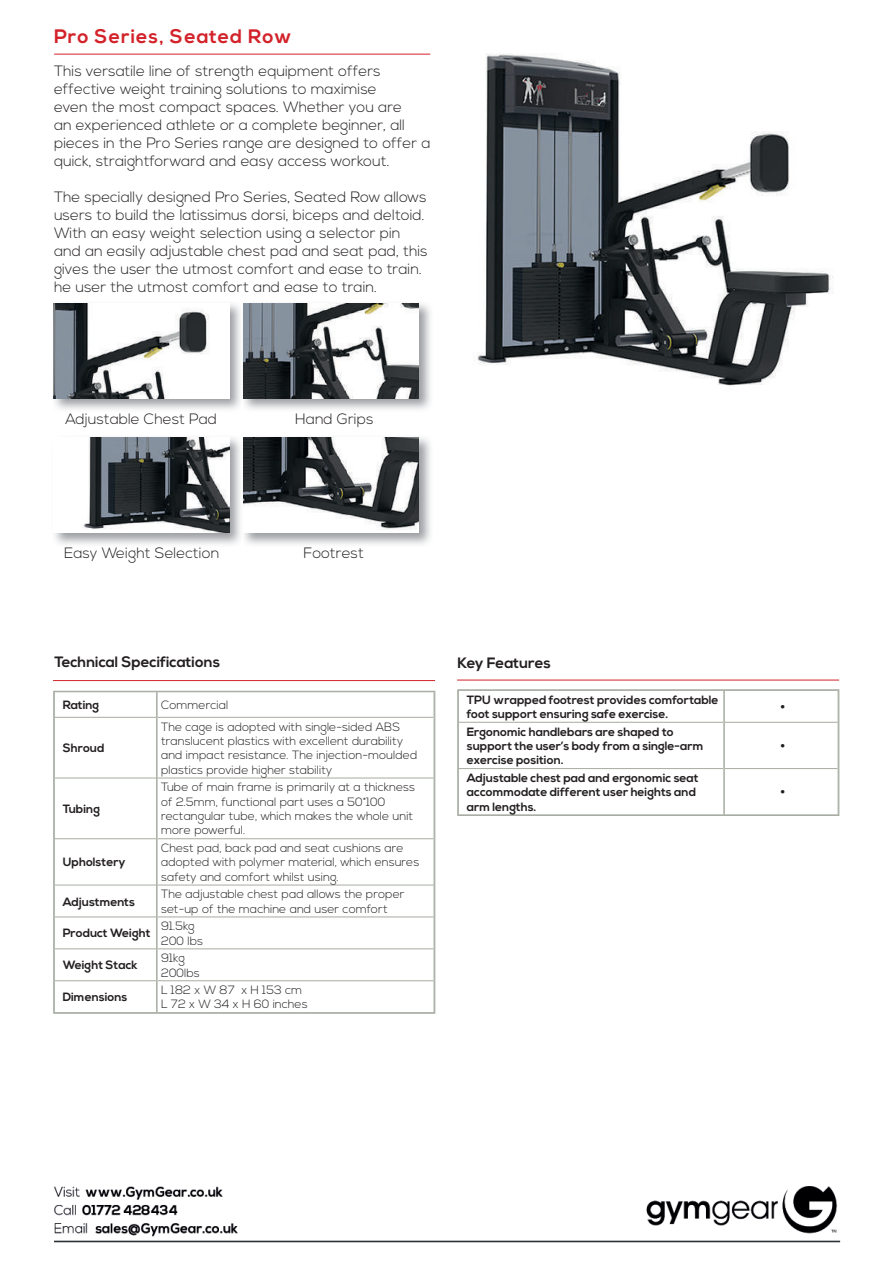
<style>
.page{position:relative;width:893px;height:1263px;background:#fff}
.page>*{position:absolute;margin:0;border:0;box-sizing:border-box;transform-origin:0 0}
.t1{font:700 19.5px "Nexa";letter-spacing:.05em;color:#d3222a}
.t2{font:300 18px "Nexa";color:#231f20}
.t3{font:300 15px/18px "Nexa";color:#231f20}
.t4{font:700 15px "Nexa";color:#231f20}
.t5{font:300 12px/14.4px "Nexa";color:#231f20}
.t6{font:700 12px/14.4px "Nexa";color:#231f20}
</style>
<div class="page">
<img style="left:54px;top:1186px;width:787px;height:57px">
<hr style="left:53px;top:680px;width:382px;height:1px;background:#d3222a">
<hr style="left:54px;top:717px;width:102px;height:1px;background:#a6aca1">
<hr style="left:158px;top:717px;width:276px;height:1px;background:#a6aca1">
<hr style="left:54px;top:778px;width:102px;height:1px;background:#a6aca1">
<hr style="left:158px;top:778px;width:276px;height:1px;background:#a6aca1">
<hr style="left:54px;top:838px;width:102px;height:1px;background:#a6aca1">
<hr style="left:158px;top:838px;width:276px;height:1px;background:#a6aca1">
<hr style="left:54px;top:885px;width:102px;height:1px;background:#a6aca1">
<hr style="left:158px;top:885px;width:276px;height:1px;background:#a6aca1">
<hr style="left:54px;top:916px;width:102px;height:1px;background:#a6aca1">
<hr style="left:158px;top:916px;width:276px;height:1px;background:#a6aca1">
<hr style="left:54px;top:948px;width:102px;height:1px;background:#a6aca1">
<hr style="left:158px;top:948px;width:276px;height:1px;background:#a6aca1">
<hr style="left:54px;top:980px;width:102px;height:1px;background:#a6aca1">
<hr style="left:158px;top:980px;width:276px;height:1px;background:#a6aca1">
<hr style="left:156px;top:692px;width:2px;height:25px;background:#a6aca1">
<hr style="left:156px;top:717px;width:2px;height:61px;background:#a6aca1">
<hr style="left:156px;top:778px;width:2px;height:61px;background:#a6aca1">
<hr style="left:156px;top:839px;width:2px;height:46px;background:#a6aca1">
<hr style="left:156px;top:885px;width:2px;height:32px;background:#a6aca1">
<hr style="left:156px;top:917px;width:2px;height:32px;background:#a6aca1">
<hr style="left:156px;top:949px;width:2px;height:32px;background:#a6aca1">
<hr style="left:156px;top:981px;width:2px;height:31px;background:#a6aca1">
<div style="left:54px;top:691px;width:381px;height:322px;border:1px solid #a6aca1"></div>
<hr style="left:457px;top:680px;width:382px;height:1px;background:#d3222a">
<hr style="left:458px;top:722px;width:265px;height:1px;background:#a6aca1">
<hr style="left:725px;top:722px;width:113px;height:1px;background:#a6aca1">
<hr style="left:458px;top:768px;width:265px;height:1px;background:#a6aca1">
<hr style="left:725px;top:768px;width:113px;height:1px;background:#a6aca1">
<hr style="left:723px;top:691px;width:2px;height:31px;background:#a6aca1">
<hr style="left:723px;top:722px;width:2px;height:46px;background:#a6aca1">
<hr style="left:723px;top:768px;width:2px;height:46px;background:#a6aca1">
<div style="left:458px;top:690px;width:381px;height:126px;border:1px solid #a6aca1"></div>
<img style="left:477px;top:53px;width:356px;height:333px">
<hr style="left:54px;top:54px;width:376px;height:1px;background:#d3222a">
<img style="left:53px;top:303px;width:188px;height:107px">
<img style="left:54px;top:303px;width:175px;height:95px">
<img style="left:55px;top:437px;width:186px;height:108px">
<img style="left:55px;top:438px;width:174px;height:95px">
<img style="left:243px;top:303px;width:188px;height:107px">
<img style="left:244px;top:303px;width:175px;height:95px">
<img style="left:243px;top:437px;width:188px;height:108px">
<img style="left:244px;top:438px;width:175px;height:95px">
<h1 class="t1" style="left:54px;top:25px;width:239px">Pro Series, Seated Row</h1>
<p class="t3" style="left:54px;top:62px;width:378px">This versatile line of strength equipment offers effective weight training solutions to maximise<br>even the most compact spaces. Whether you are<br>an experienced athlete or a complete beginner, all pieces in the Pro Series range are designed to offer a quick, straightforward and easy access workout.</p>
<p class="t3" style="left:54px;top:188px;width:375px">The specially designed Pro Series, Seated Row allows users to build the latissimus dorsi, biceps and deltoid.<br>With an easy weight selection using a selector pin and an easily adjustable chest pad and seat pad, this gives the user the utmost comfort and ease to train. he user the utmost comfort and ease to train.</p>
<p class="t3" style="left:65px;top:410px;width:153px">Adjustable Chest Pad</p>
<p class="t3" style="left:295px;top:410px;width:80px">Hand Grips</p>
<p class="t3" style="left:64px;top:545px;width:157px">Easy Weight Selection</p>
<p class="t3" style="left:303px;top:545px;width:62px">Footrest</p>
<p class="t4" style="left:55px;top:653px;width:167px">Technical Specifications</p>
<p class="t6" style="left:63px;top:698px;width:38px">Rating</p>
<p class="t5" style="left:161px;top:698px;width:69px">Commercial</p>
<p class="t6" style="left:63px;top:741px;width:43px">Shroud</p>
<p class="t5" style="left:161px;top:720px;width:258px">The cage is adopted with single-sided ABS translucent plastics with excellent durability and impact resistance. The injection-moulded plastics provide higher stability</p>
<p class="t6" style="left:63px;top:802px;width:39px">Tubing</p>
<p class="t6" style="left:63px;top:855px;width:64px">Upholstery</p>
<p class="t5" style="left:161px;top:780px;width:256px">Tube of main frame is primarily at a thickness of 2.5mm, functional part uses a 50*100 rectangular tube, which makes the whole unit more powerful.</p>
<p class="t5" style="left:161px;top:841px;width:260px">Chest pad, back pad and seat cushions are adopted with polymer material, which ensures safety and comfort whilst using.</p>
<p class="t6" style="left:63px;top:895px;width:74px">Adjustments</p>
<p class="t5" style="left:161px;top:887px;width:245px">The adjustable chest pad allows the proper set-up of the machine and user comfort</p>
<p class="t6" style="left:63px;top:926px;width:89px">Product Weight</p>
<p class="t5" style="left:161px;top:919px;width:44px">91.5kg<br>200 lbs</p>
<p class="t6" style="left:63px;top:958px;width:76px">Weight Stack</p>
<p class="t5" style="left:161px;top:951px;width:40px">91kg<br>200lbs</p>
<p class="t6" style="left:63px;top:990px;width:66px">Dimensions</p>
<p class="t5" style="left:161px;top:983px;width:148px">L 182 x W 87 x H 153 cm<br>L 72 x W 34 x H 60 inches</p>
<p class="t4" style="left:457px;top:654px;width:95px">Key Features</p>
<p class="t6" style="left:467px;top:693px;width:253px">TPU wrapped footrest provides comfortable foot support ensuring safe exercise.</p>
<p class="t2" style="left:780px;top:696px;width:7px">•</p>
<p class="t6" style="left:467px;top:725px;width:238px">Ergonomic handlebars are shaped to support the user’s body from a single-arm exercise position.</p>
<p class="t2" style="left:780px;top:736px;width:7px">•</p>
<p class="t6" style="left:467px;top:771px;width:233px">Adjustable chest pad and ergonomic seat accommodate different user heights and arm lengths.</p>
<p class="t2" style="left:780px;top:782px;width:7px">•</p>
</div>
